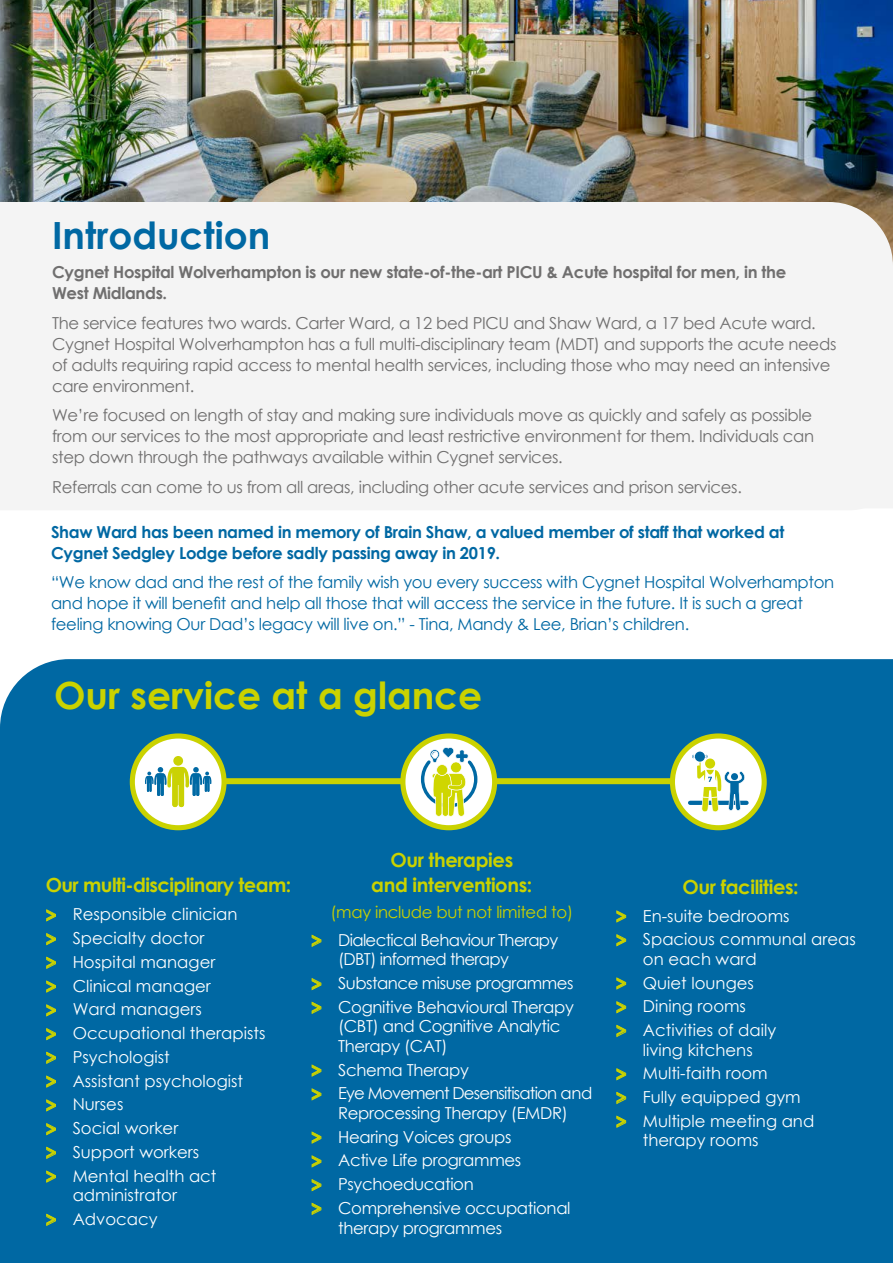
<style>
.page{position:relative;width:893px;height:1263px;background:#fff}
.page>*{position:absolute;margin:0;border:0;box-sizing:border-box;transform-origin:0 0}
.t1{font:700 37.5px "Century Gothic";color:#cad200}
.t2{font:700 37.5px "Century Gothic";color:#0068a3}
.t3{font:700 19.5px/25.5px "Century Gothic";letter-spacing:-.02em;color:#cad200;text-align:center}
.t4{font:16.5px/21px "Century Gothic";letter-spacing:-.02em;color:#706f6f}
.t5{font:16.5px/23.7px "Century Gothic";color:#fff}
.t6{font:16.5px/21px "Century Gothic";letter-spacing:-.02em;color:#0068a3}
.t7{font:16.5px/23.7px "Century Gothic";letter-spacing:-.02em;color:#fff}
.t8{font:700 16.5px/21px "Century Gothic";letter-spacing:-.02em;color:#0068a3}
.t9{font:700 16.5px/21px "Century Gothic";letter-spacing:-.02em;color:#706f6f}
.t10{font:16.5px/23.7px "Century Gothic";letter-spacing:-.03em;color:#fff}
.t11{font:16.5px/28px "Century Gothic";letter-spacing:-.04em;color:#cad200}
.t12{font:16.5px/23.7px "Century Gothic";letter-spacing:-.05em;color:#fff}
.s1{font-weight:700;font-size:18px;color:#cad200}
.s2{font-weight:700;font-size:18px}
.s3{color:#fff}
</style>
<div class="page">
<img style="left:0;top:0;width:893px;height:202px">
<div style="left:0;top:202px;width:893px;height:308px;background:#f4f4f4"></div>
<div style="left:0;top:659px;width:893px;height:604px;background:#0068a3"></div>
<div style="left:141px;top:778px;width:609px;height:6px;background:#cad200"></div>
<svg style="left:403px;top:736px;width:92px;height:92px"></svg>
<div style="left:400px;top:733px;width:97px;height:97px;border:5px solid #cad200;border-radius:50%"></div>
<svg style="left:419px;top:747px;width:60px;height:70px"></svg>
<svg style="left:132px;top:736px;width:92px;height:92px"></svg>
<div style="left:130px;top:733px;width:97px;height:97px;border:5px solid #cad200;border-radius:50%"></div>
<div style="left:173px;top:756px;width:10px;height:10px;background:#cad204;border-radius:50%"></div>
<svg style="left:145px;top:767px;width:67px;height:40px"></svg>
<svg style="left:672px;top:736px;width:92px;height:92px"></svg>
<div style="left:670px;top:733px;width:97px;height:97px;border:5px solid #cad200;border-radius:50%"></div>
<svg style="left:690px;top:801px;width:57px;height:4px"></svg>
<svg style="left:695px;top:751px;width:10px;height:11px"></svg>
<svg style="left:692px;top:755px;width:53px;height:57px"></svg>
<h1 class="t2" style="left:52px;top:207px;width:220px">Introduction</h1>
<p class="t9" style="left:52px;top:261px;width:736px">Cygnet Hospital Wolverhampton is our new state-of-the-art PICU &amp; Acute hospital for men, in the<br>West Midlands.</p>
<p class="t4" style="left:52px;top:312px;width:786px">The service features two wards. Carter Ward, a 12 bed PICU and Shaw Ward, a 17 bed Acute ward.<br>Cygnet Hospital Wolverhampton has a full multi-disciplinary team (MDT) and supports the acute needs of adults requiring rapid access to mental health services, including those who may need an intensive care environment.</p>
<p class="t4" style="left:52px;top:405px;width:764px">We’re focused on length of stay and making sure individuals move as quickly and safely as possible from our services to the most appropriate and least restrictive environment for them. Individuals can step down through the pathways available within Cygnet services.</p>
<p class="t4" style="left:52px;top:476px;width:691px">Referrals can come to us from all areas, including other acute services and prison services.</p>
<p class="t8" style="left:51px;top:520px;width:735px">Shaw Ward has been named in memory of Brain Shaw, a valued member of staff that worked at<br>Cygnet Sedgley Lodge before sadly passing away in 2019.</p>
<p class="t6" style="left:51px;top:571px;width:785px">“We know dad and the rest of the family wish you every success with Cygnet Hospital Wolverhampton and hope it will benefit and help all those that will access the service in the future. It is such a great feeling knowing Our Dad’s legacy will live on.” - Tina, Mandy &amp; Lee, Brian’s children.</p>
<h1 class="t1" style="left:54px;top:667px;width:430px">Our service at a glance</h1>
<p class="t3" style="left:46px;top:872px;width:247px">Our multi-disciplinary team:</p>
<p class="t5" style="left:46px;top:902px;width:221px"><span class="s1">&gt;</span> Responsible clinician<br><span class="s1">&gt;</span> Specialty doctor<br><span class="s1">&gt;</span> Hospital manager<br><span class="s1">&gt;</span> Clinical manager<br><span class="s1">&gt;</span> Ward managers<br><span class="s1">&gt;</span> Occupational therapists <span class="s1">&gt;</span> Psychologist<br><span class="s1">&gt;</span> Assistant psychologist<br><span class="s1">&gt;</span> Nurses<br><span class="s1">&gt;</span> Social worker<br><span class="s1">&gt;</span> Support workers<br><span class="s1">&gt;</span> Mental health act</p>
<p class="t5" style="left:46px;top:1183px;width:133px;text-indent:27px">administrator <span class="s1">&gt;</span> Advocacy</p>
<p class="t3" style="left:371px;top:846px;width:163px">Our therapies and interventions:</p>
<p class="t11" style="left:311px;top:898px;width:263px;text-indent:19px">(may include but not limited to) <span class="s2">&gt;</span> <span class="s3">Dialectical Behaviour Therapy</span></p>
<p class="t10" style="left:311px;top:947px;width:264px;text-indent:27px">(DBT) informed therapy<br><span class="s1">&gt;</span> Substance misuse programmes <span class="s1">&gt;</span> Cognitive Behavioural Therapy</p>
<p class="t7" style="left:338px;top:1016px;width:224px;line-height:19.5px">(CBT) and Cognitive Analytic<br>Therapy (CAT)</p>
<p class="t12" style="left:311px;top:1058px;width:283px"><span class="s1">&gt;</span> Schema Therapy<br><span class="s1">&gt;</span> Eye Movement Desensitisation and</p>
<p class="t7" style="left:311px;top:1101px;width:261px;text-indent:27px">Reprocessing Therapy (EMDR) <span class="s1">&gt;</span> Hearing Voices groups<br><span class="s1">&gt;</span> Active Life programmes<br><span class="s1">&gt;</span> Psychoeducation<br><span class="s1">&gt;</span> Comprehensive occupational</p>
<p class="t7" style="left:338px;top:1215px;width:166px">therapy programmes</p>
<p class="t3" style="left:682px;top:873px;width:118px">Our facilities:</p>
<p class="t5" style="left:616px;top:903px;width:241px"><span class="s1">&gt;</span> En-suite bedrooms<br><span class="s1">&gt;</span> Spacious communal areas</p>
<p class="t5" style="left:616px;top:947px;width:162px;text-indent:27px">on each ward<br><span class="s1">&gt;</span> Quiet lounges<br><span class="s1">&gt;</span> Dining rooms<br><span class="s1">&gt;</span> Activities of daily</p>
<p class="t5" style="left:616px;top:1037px;width:200px;text-indent:27px">living kitchens<br><span class="s1">&gt;</span> Multi-faith room<br><span class="s1">&gt;</span> Fully equipped gym <span class="s1">&gt;</span> Multiple meeting and</p>
<p class="t5" style="left:643px;top:1128px;width:117px">therapy rooms</p>
</div>
